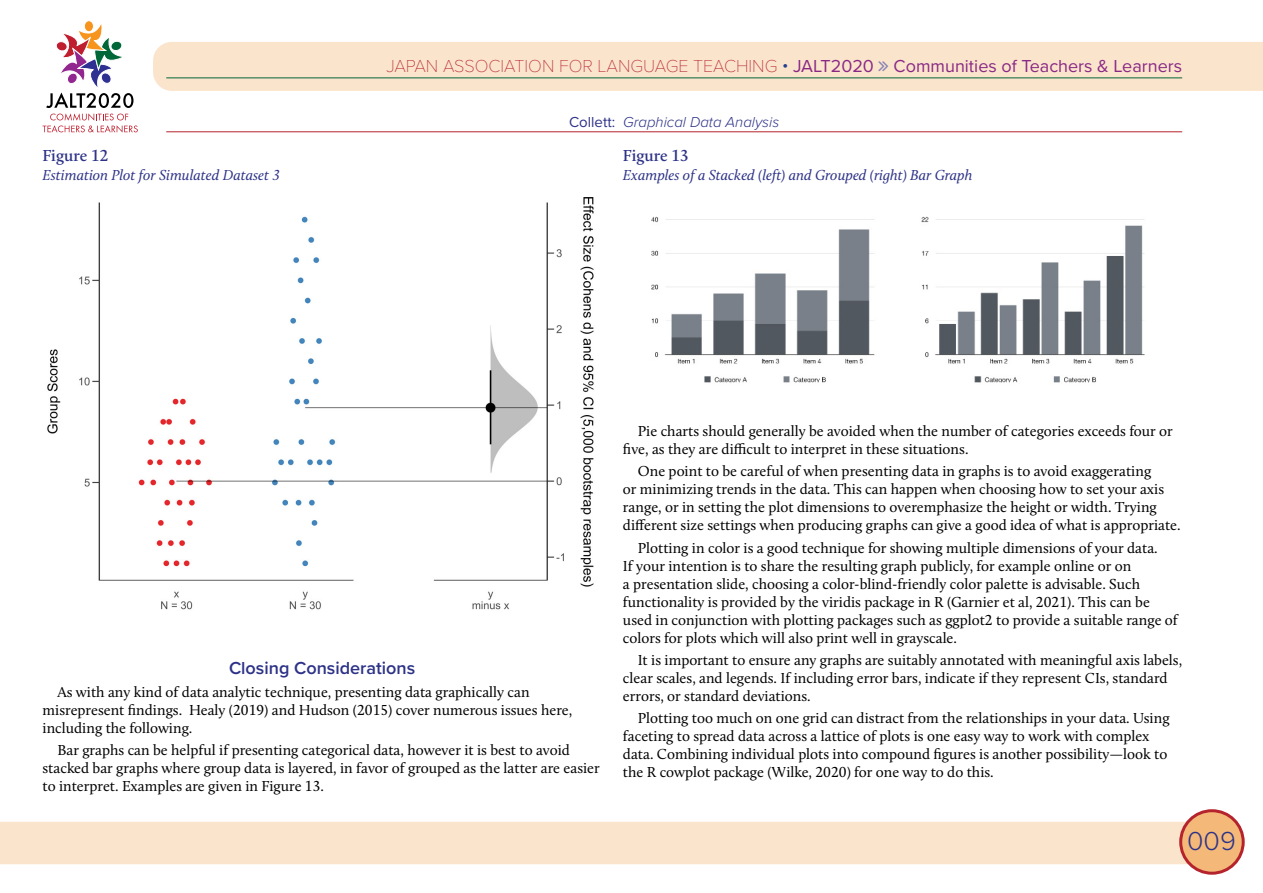
<style>
.page{position:relative;width:1263px;height:893px;background:#fff}
.page>*{position:absolute;margin:0;border:0;box-sizing:border-box;transform-origin:0 0}
.t1{font:300 27px "Proxima Nova";color:#2d3287}
.t2{font:18px "Proxima Nova";color:#892986}
.t3{font:600 18px "Proxima Nova";color:#2d3287}
.t4{font:600 16.5px "Calluna";color:#2d3287}
.t5{font:15px/18px "Calluna";color:#000}
.t6{font:italic 15px "Calluna";color:#2d3287}
.t7{font:italic 300 15px "Proxima Nova";color:#2d3287}
.s1{font-family:"Proxima Nova T";font-weight:100;color:#b5232d}
.s2{font-weight:300;color:#24408f}
.s3{font-weight:400;font-style:normal}
</style>
<div class="page">
<div style="left:0;top:822px;width:1190px;height:42px;background:#fbe4cc"></div>
<div style="left:1181px;top:811px;width:62px;height:62px;background:#f4b979;border-radius:50%"></div>
<div style="left:1179px;top:809px;width:66px;height:66px;border:3px solid #b5232d;border-radius:50%"></div>
<div style="left:153px;top:42px;width:1110px;height:49px;background:#fbe4cc"></div>
<hr style="left:166px;top:78px;width:1016px;height:1px;background:#026537">
<hr style="left:166px;top:132px;width:1016px;height:1px;background:#b5232d">
<div style="left:84px;top:20px;width:10px;height:12px;border:1px solid #fff;border-radius:50%"></div>
<svg style="left:43px;top:22px;width:95px;height:111px"></svg>
<img style="left:47px;top:197px;width:547px;height:413px">
<img style="left:651px;top:216px;width:494px;height:167px">
<svg style="left:879px;top:61px;width:9px;height:10px"></svg>
<p class="t2" style="left:386px;top:52px;width:797px"><span class="s1">JAPAN ASSOCIATION FOR LANGUAGE TEACHING</span> <span class="s2">•</span> JALT2020 Communities of Teachers &amp; Learners</p>
<p class="t4" style="left:43px;top:146px;width:67px">Figure 12</p>
<p class="t6" style="left:43px;top:166px;width:239px">Estimation Plot for Simulated Dataset 3</p>
<p class="t7" style="left:569px;top:111px;width:212px"><span class="s3">Collett:</span> Graphical Data Analysis</p>
<p class="t4" style="left:623px;top:146px;width:67px">Figure 13</p>
<p class="t6" style="left:623px;top:166px;width:351px">Examples of a Stacked (left) and Grouped (right) Bar Graph</p>
<p class="t3" style="left:229px;top:655px;width:188px">Closing Considerations</p>
<p class="t5" style="left:43px;top:682px;width:531px;text-indent:15px">As with any kind of data analytic technique, presenting data graphically can misrepresent findings. Healy (2019) and Hudson (2015) cover numerous issues here, including the following.</p>
<p class="t5" style="left:43px;top:741px;width:559px;text-indent:15px">Bar graphs can be helpful if presenting categorical data, however it is best to avoid stacked bar graphs where group data is layered, in favor of grouped as the latter are easier to interpret. Examples are given in Figure 13.</p>
<p class="t5" style="left:623px;top:422px;width:551px;text-indent:15px">Pie charts should generally be avoided when the number of categories exceeds four or five, as they are difficult to interpret in these situations.</p>
<p class="t5" style="left:623px;top:462px;width:559px;text-indent:15px">One point to be careful of when presenting data in graphs is to avoid exaggerating<br>or minimizing trends in the data. This can happen when choosing how to set your axis range, or in setting the plot dimensions to overemphasize the height or width. Trying different size settings when producing graphs can give a good idea of what is appropriate.</p>
<p class="t5" style="left:623px;top:538px;width:556px;text-indent:15px">Plotting in color is a good technique for showing multiple dimensions of your data.<br>If your intention is to share the resulting graph publicly, for example online or on<br>a presentation slide, choosing a color-blind-friendly color palette is advisable. Such functionality is provided by the viridis package in R (Garnier et al, 2021). This can be used in conjunction with plotting packages such as ggplot2 to provide a suitable range of colors for plots which will also print well in grayscale.</p>
<p class="t5" style="left:623px;top:651px;width:561px;text-indent:15px">It is important to ensure any graphs are suitably annotated with meaningful axis labels, clear scales, and legends. If including error bars, indicate if they represent CIs, standard errors, or standard deviations.</p>
<p class="t5" style="left:623px;top:709px;width:548px;text-indent:15px">Plotting too much on one grid can distract from the relationships in your data. Using faceting to spread data across a lattice of plots is one easy way to work with complex data. Combining individual plots into compound figures is another possibility—look to the R cowplot package (Wilke, 2020) for one way to do this.</p>
<h1 class="t1" style="left:1187px;top:820px;width:50px">009</h1>
</div>
